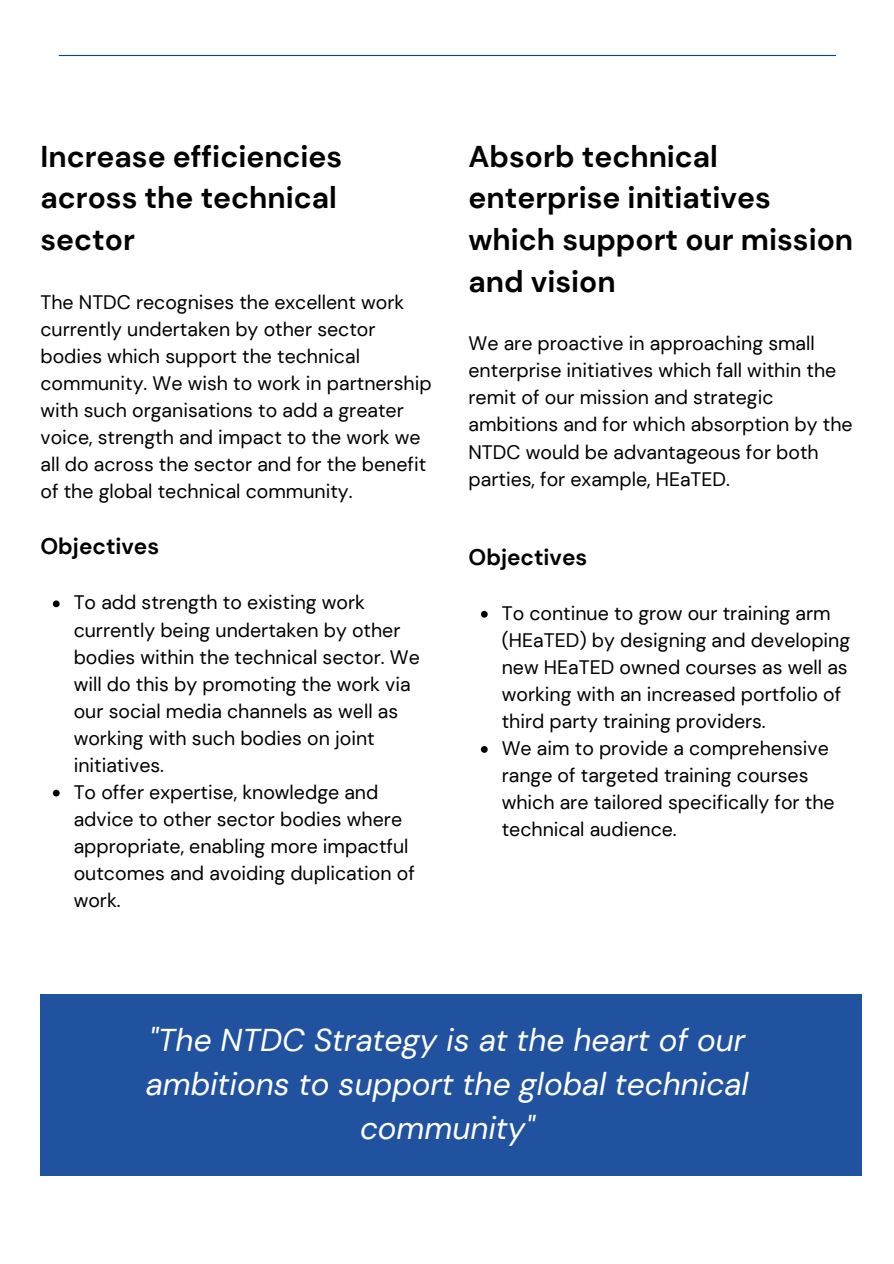
<style>
.page{position:relative;width:894px;height:1264px;background:#fff}
.page>*{position:absolute;margin:0;border:0;box-sizing:border-box;transform-origin:0 0}
.t1{font:italic 31.5px/44px "DM Sans";color:#fff;text-align:center}
.t2{font:700 30px/41.7px "DM Sans";color:#000}
.t3{font:700 22.5px "DM Sans";color:#000}
.t4{font:19.5px/27px "DM Sans";color:#000}
</style>
<div class="page">
<hr style="left:59px;top:55px;width:776px;height:1px;background:#0e4671">
<div style="left:40px;top:993px;width:821px;height:182px;background:#20529f"></div>
<svg style="left:53px;top:600px;width:7px;height:7px"></svg>
<svg style="left:53px;top:789px;width:7px;height:7px"></svg>
<svg style="left:481px;top:611px;width:6px;height:6px"></svg>
<svg style="left:481px;top:746px;width:6px;height:6px"></svg>
<h2 class="t2" style="left:40px;top:136px;width:303px">Increase efficiencies across the technical sector</h2>
<p class="t4" style="left:40px;top:288px;width:392px">The NTDC recognises the excellent work currently undertaken by other sector bodies which support the technical community. We wish to work in partnership with such organisations to add a greater voice, strength and impact to the work we all do across the sector and for the benefit of the global technical community.</p>
<p class="t3" style="left:40px;top:532px;width:120px">Objectives</p>
<p class="t4" style="left:74px;top:589px;width:347px">To add strength to existing work currently being undertaken by other bodies within the technical sector. We will do this by promoting the work via our social media channels as well as working with such bodies on joint initiatives.<br>To offer expertise, knowledge and advice to other sector bodies where appropriate, enabling more impactful outcomes and avoiding duplication of work.</p>
<h2 class="t2" style="left:468px;top:136px;width:386px">Absorb technical enterprise initiatives which support our mission and vision</h2>
<p class="t4" style="left:468px;top:330px;width:385px">We are proactive in approaching small enterprise initiatives which fall within the remit of our mission and strategic ambitions and for which absorption by the NTDC would be advantageous for both parties, for example, HEaTED.</p>
<p class="t3" style="left:468px;top:542px;width:120px">Objectives</p>
<p class="t4" style="left:501px;top:599px;width:350px">To continue to grow our training arm (HEaTED) by designing and developing new HEaTED owned courses as well as working with an increased portfolio of third party training providers.<br>We aim to provide a comprehensive range of targeted training courses which are tailored specifically for the technical audience.</p>
<h1 class="t1" style="left:146px;top:1018px;width:604px">"The NTDC Strategy is at the heart of our ambitions to support the global technical community"</h1>
</div>
